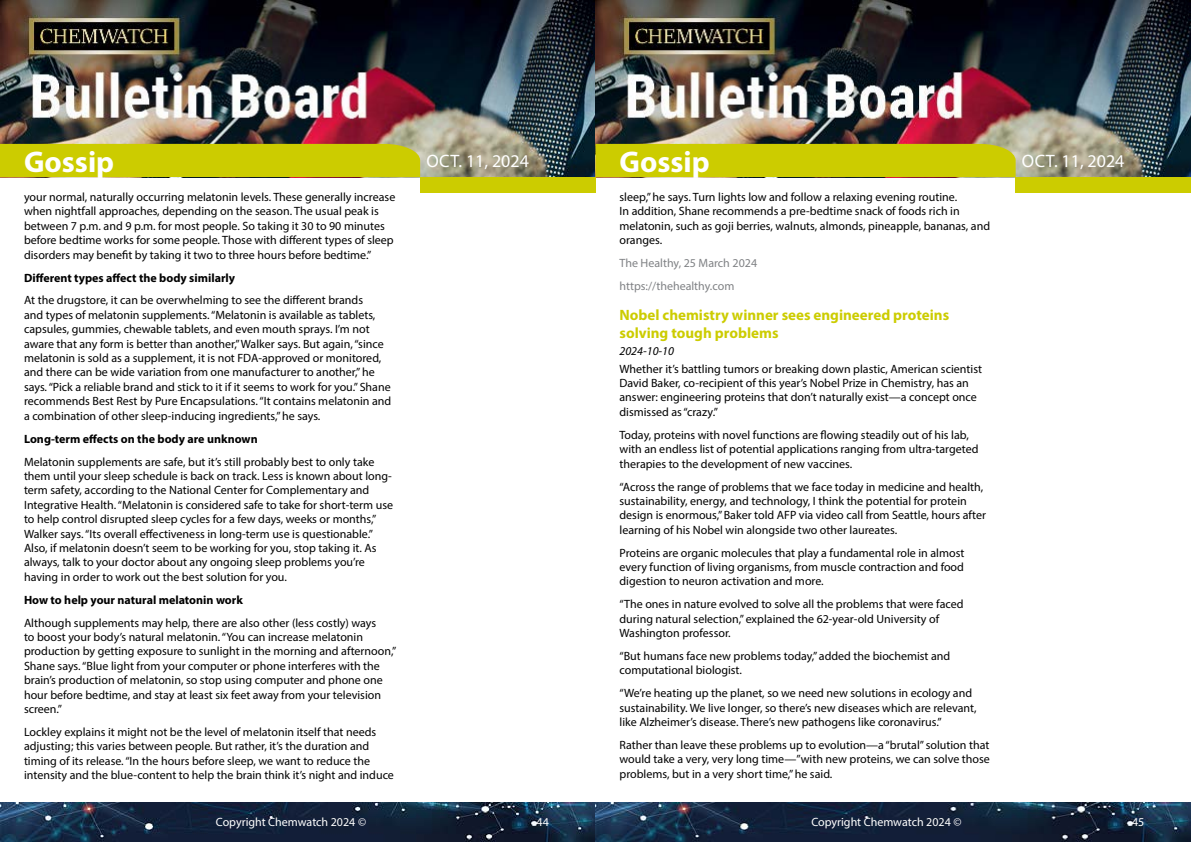
<style>
.page{position:relative;width:1191px;height:842px;background:#fff}
.page>*{position:absolute;margin:0;border:0;box-sizing:border-box;transform-origin:0 0}
.t1{font:700 30px "Myriad Pro";color:#fff}
.t2{font:18px "Myriad Pro";color:#fff}
.t3{font:700 15px/18px "Myriad Pro";color:#cc0}
.t4{font:12px/14.4px "Myriad Pro";color:#000}
.t5{font:700 12px "Myriad Pro";color:#000}
.t6{font:12px "Myriad Pro";color:#fff}
.t7{font:12px/22.9px "Myriad Pro";color:#808285}
.t8{font:italic 12px "Myriad Pro";color:#000}
</style>
<div class="page">
<img style="left:0;top:0;width:1191px;height:177px">
<div style="left:420px;top:177px;width:175px;height:15px;background:#cc0"></div>
<div style="left:1015px;top:177px;width:176px;height:15px;background:#cc0"></div>
<div style="left:0;top:144px;width:420px;height:33px;background:#cc0"></div>
<div style="left:595px;top:144px;width:420px;height:33px;background:#cc0"></div>
<img style="left:0;top:802px;width:1191px;height:40px">
<h1 class="t1" style="left:24px;top:142px;width:92px">Gossip</h1>
<h2 class="t2" style="left:426px;top:150px;width:104px">Oct. 11, 2024</h2>
<h1 class="t1" style="left:619px;top:142px;width:92px">Gossip</h1>
<h2 class="t2" style="left:1022px;top:150px;width:104px">Oct. 11, 2024</h2>
<p class="t4" style="left:619px;top:190px;width:372px">sleep,” he says. Turn lights low and follow a relaxing evening routine.<br>In addition, Shane recommends a pre-bedtime snack of foods rich in melatonin, such as goji berries, walnuts, almonds, pineapple, bananas, and oranges.</p>
<p class="t7" style="left:619px;top:251px;width:139px">The Healthy, 25 March 2024 https://thehealthy.com</p>
<p class="t3" style="left:619px;top:305px;width:331px">Nobel chemistry winner sees engineered proteins solving tough problems</p>
<p class="t8" style="left:619px;top:344px;width:56px">2024-10-10</p>
<p class="t4" style="left:619px;top:361px;width:364px">Whether it’s battling tumors or breaking down plastic, American scientist David Baker, co-recipient of this year’s Nobel Prize in Chemistry, has an answer: engineering proteins that don’t naturally exist—a concept once dismissed as “crazy.”</p>
<p class="t4" style="left:619px;top:427px;width:360px">Today, proteins with novel functions are flowing steadily out of his lab, with an endless list of potential applications ranging from ultra-targeted therapies to the development of new vaccines.</p>
<p class="t4" style="left:619px;top:479px;width:368px">“Across the range of problems that we face today in medicine and health, sustainability, energy, and technology, I think the potential for protein design is enormous,” Baker told AFP via video call from Seattle, hours after learning of his Nobel win alongside two other laureates.</p>
<p class="t4" style="left:619px;top:545px;width:346px;text-align:justify">Proteins are organic molecules that play a fundamental role in almost every function of living organisms, from muscle contraction and food digestion to neuron activation and more.</p>
<p class="t4" style="left:619px;top:597px;width:345px">“The ones in nature evolved to solve all the problems that were faced during natural selection,” explained the 62-year-old University of<br>Washington professor.</p>
<p class="t4" style="left:619px;top:649px;width:332px">“But humans face new problems today,” added the biochemist and computational biologist.</p>
<p class="t4" style="left:619px;top:686px;width:358px">“We’re heating up the planet, so we need new solutions in ecology and sustainability. We live longer, so there’s new diseases which are relevant, like Alzheimer’s disease. There’s new pathogens like coronavirus.”</p>
<p class="t4" style="left:619px;top:738px;width:372px;text-align:justify">Rather than leave these problems up to evolution—a “brutal” solution that would take a very, very long time—”with new proteins, we can solve those problems, but in a very short time,” he said.</p>
<p class="t4" style="left:24px;top:190px;width:373px">your normal, naturally occurring melatonin levels. These generally increase when nightfall approaches, depending on the season. The usual peak is between 7 p.m. and 9 p.m. for most people. So taking it 30 to 90 minutes before bedtime works for some people. Those with different types of sleep disorders may benefit by taking it two to three hours before bedtime.”</p>
<p class="t5" style="left:24px;top:270px;width:213px">Different types affect the body similarly</p>
<p class="t4" style="left:24px;top:293px;width:369px">At the drugstore, it can be overwhelming to see the different brands<br>and types of melatonin supplements. “Melatonin is available as tablets, capsules, gummies, chewable tablets, and even mouth sprays. I’m not aware that any form is better than another,” Walker says. But again, “since melatonin is sold as a supplement, it is not FDA-approved or monitored, and there can be wide variation from one manufacturer to another,” he says. “Pick a reliable brand and stick to it if it seems to work for you.” Shane recommends Best Rest by Pure Encapsulations. “It contains melatonin and a combination of other sleep-inducing ingredients,” he says.</p>
<p class="t5" style="left:24px;top:431px;width:235px">Long-term effects on the body are unknown</p>
<p class="t4" style="left:24px;top:454px;width:371px">Melatonin supplements are safe, but it’s still probably best to only take them until your sleep schedule is back on track. Less is known about long&shy;term safety, according to the National Center for Complementary and Integrative Health. “Melatonin is considered safe to take for short-term use to help control disrupted sleep cycles for a few days, weeks or months,” Walker says. “Its overall effectiveness in long-term use is questionable.” Also, if melatonin doesn’t seem to be working for you, stop taking it. As always, talk to your doctor about any ongoing sleep problems you’re having in order to work out the best solution for you.</p>
<p class="t5" style="left:24px;top:592px;width:220px">How to help your natural melatonin work</p>
<p class="t4" style="left:24px;top:615px;width:374px">Although supplements may help, there are also other (less costly) ways<br>to boost your body’s natural melatonin. “You can increase melatonin production by getting exposure to sunlight in the morning and afternoon,” Shane says. “Blue light from your computer or phone interferes with the brain’s production of melatonin, so stop using computer and phone one hour before bedtime, and stay at least six feet away from your television screen.”</p>
<p class="t4" style="left:24px;top:724px;width:371px">Lockley explains it might not be the level of melatonin itself that needs adjusting; this varies between people. But rather, it’s the duration and timing of its release. “In the hours before sleep, we want to reduce the intensity and the blue-content to help the brain think it’s night and induce</p>
<p class="t6" style="left:216px;top:815px;width:152px">Copyright Chemwatch 2024 ©</p>
<p class="t6" style="left:536px;top:815px;width:14px">44</p>
<p class="t6" style="left:811px;top:815px;width:152px">Copyright Chemwatch 2024 ©</p>
<p class="t6" style="left:1132px;top:815px;width:14px">45</p>
</div>
